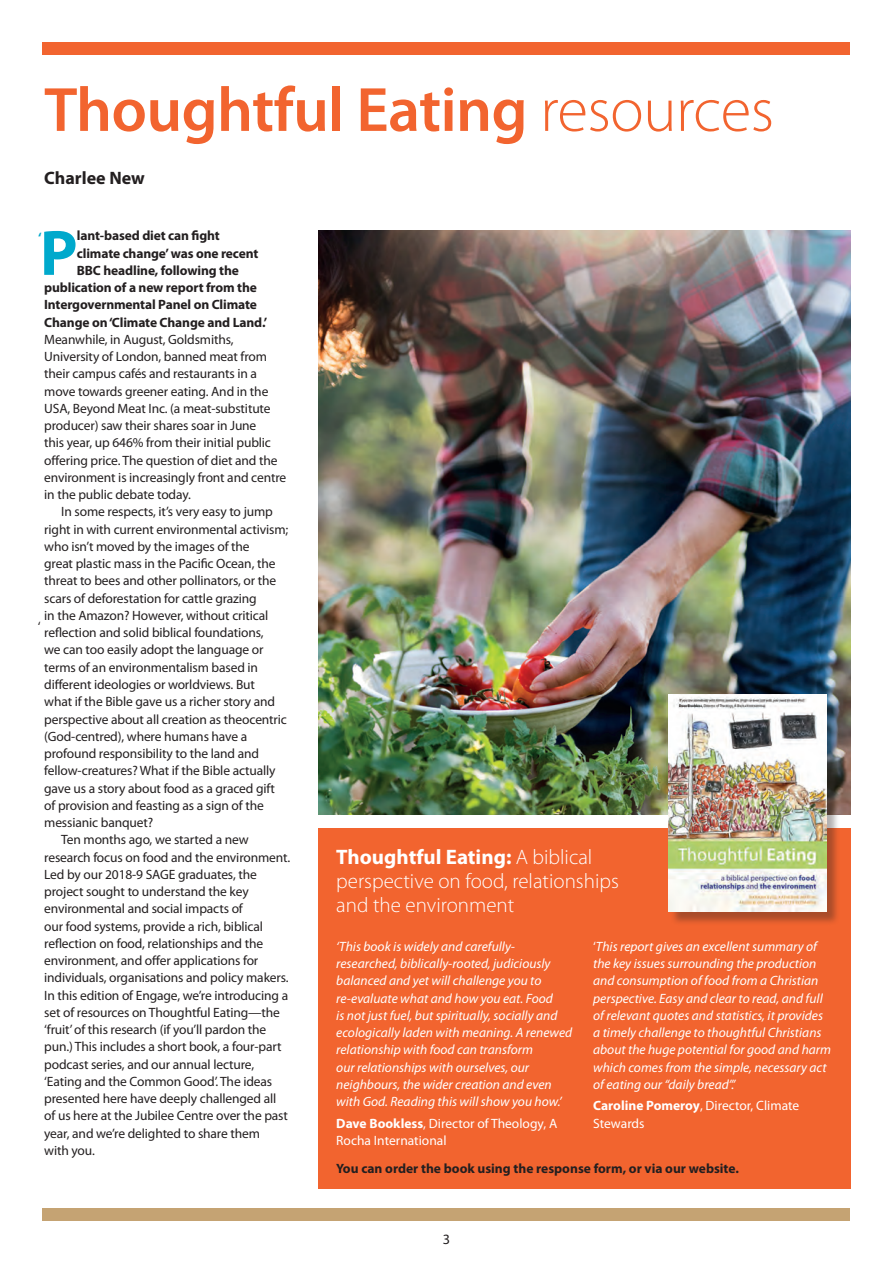
<style>
.page{position:relative;width:893px;height:1263px;background:#fff}
.page>*{position:absolute;margin:0;border:0;box-sizing:border-box;transform-origin:0 0}
.t1{font:700 64.65px "Myriad Pro";color:#00a9cc}
.t2{font:600 63px "Myriad Pro";letter-spacing:-.01em;color:#f2642f}
.t3{font:300 21px/24px "Myriad Pro";color:#fff}
.t4{font:700 18px "Myriad Pro";color:#231f20}
.t5{font:14.25px "Myriad Pro";color:#231f20}
.t6{font:13.5px/17.2px "Myriad Pro";letter-spacing:-.01em;color:#231f20}
.t7{font:italic 13.5px/17.2px "Myriad Pro";color:#fff}
.t8{font:700 13.5px "Myriad Pro";letter-spacing:-.01em;color:#231f20}
.t9{font:13.5px/17.2px "Myriad Pro";color:#fff}
.t10{font:700 13.5px "Myriad Pro";color:#00a9cc}
.s1{font-weight:300}
.s2{font-weight:700}
.s3{font-style:normal}
</style>
<div class="page">
<div style="left:318px;top:828px;width:532px;height:360px;background:#f2642f"></div>
<div style="left:43px;top:1208px;width:807px;height:12px;background:#c5a373"></div>
<div style="left:43px;top:43px;width:807px;height:12px;background:#f2642f"></div>
<img style="left:318px;top:230px;width:532px;height:584px">
<div style="left:670px;top:696px;width:169px;height:229px;background:#231f20;opacity:.35"></div>
<img style="left:669px;top:694px;width:157px;height:217px">
<h2 class="t2" style="left:44px;top:75px;width:731px">Thoughtful Eating <span class="s1">resources</span></h2>
<h3 class="t4" style="left:44px;top:167px;width:102px">Charlee New</h3>
<h1 class="t1" style="left:40px;top:217px;width:39px">P</h1>
<p class="t8" style="left:77px;top:228px;width:144px">lant-based diet can fight</p>
<p class="t10" style="left:38px;top:230px;width:5px">‘</p>
<p class="t8" style="left:77px;top:245px;width:183px">climate change’ was one recent</p>
<p class="t8" style="left:77px;top:263px;width:164px">BBC headline, following the</p>
<p class="t8" style="left:44px;top:280px;width:214px">publication of a new report from the</p>
<p class="t8" style="left:44px;top:297px;width:214px">Intergovernmental Panel on Climate</p>
<p class="t8" style="left:44px;top:314px;width:224px">Change on ‘Climate Change and Land.’</p>
<p class="t6" style="left:44px;top:330px;width:244px">Meanwhile, in August, Goldsmiths, University of London, banned meat from their campus cafés and restaurants in a move towards greener eating. And in the USA, Beyond Meat Inc. (a meat-substitute producer) saw their shares soar in June<br>this year, up 646% from their initial public offering price. The question of diet and the environment is increasingly front and centre in the public debate today.</p>
<p class="t6" style="left:61px;top:503px;width:213px">In some respects, it’s very easy to jump</p>
<p class="t6" style="left:44px;top:520px;width:246px">right in with current environmental activism;</p>
<p class="t6" style="left:44px;top:538px;width:207px">who isn’t moved by the images of the</p>
<p class="t6" style="left:44px;top:555px;width:233px">great plastic mass in the Pacific Ocean, the</p>
<p class="t6" style="left:44px;top:572px;width:233px">threat to bees and other pollinators, or the</p>
<p class="t6" style="left:44px;top:589px;width:214px">scars of deforestation for cattle grazing</p>
<p class="t6" style="left:44px;top:607px;width:226px">in the Amazon? However, without critical</p>
<p class="t6" style="left:44px;top:624px;width:221px">reflection and solid biblical foundations,</p>
<p class="t6" style="left:44px;top:641px;width:221px">we can too easily adopt the language or</p>
<p class="t6" style="left:44px;top:658px;width:215px">terms of an environmentalism based in</p>
<p class="t6" style="left:44px;top:676px;width:212px">different ideologies or worldviews. But</p>
<p class="t6" style="left:44px;top:693px;width:232px">what if the Bible gave us a richer story and</p>
<p class="t6" style="left:44px;top:710px;width:244px">perspective about all creation as theocentric</p>
<p class="t6" style="left:44px;top:727px;width:205px">(God-centred), where humans have a</p>
<p class="t6" style="left:44px;top:745px;width:216px">profound responsibility to the land and</p>
<p class="t6" style="left:44px;top:762px;width:233px">fellow-creatures? What if the Bible actually</p>
<p class="t6" style="left:44px;top:779px;width:232px">gave us a story about food as a graced gift</p>
<p class="t6" style="left:44px;top:796px;width:221px">of provision and feasting as a sign of the</p>
<p class="t6" style="left:44px;top:814px;width:111px">messianic banquet?</p>
<p class="t6" style="left:61px;top:831px;width:189px">Ten months ago, we started a new</p>
<p class="t6" style="left:44px;top:848px;width:248px">research focus on food and the environment.</p>
<p class="t6" style="left:44px;top:865px;width:214px">Led by our 2018-9 SAGE graduates, the</p>
<p class="t6" style="left:44px;top:883px;width:206px">project sought to understand the key</p>
<p class="t6" style="left:44px;top:900px;width:200px">environmental and social impacts of</p>
<p class="t6" style="left:44px;top:917px;width:220px">our food systems, provide a rich, biblical</p>
<p class="t6" style="left:44px;top:934px;width:221px">reflection on food, relationships and the</p>
<p class="t6" style="left:44px;top:952px;width:216px">environment, and offer applications for</p>
<p class="t6" style="left:44px;top:969px;width:246px">individuals, organisations and policy makers.</p>
<p class="t6" style="left:44px;top:986px;width:245px">In this edition of Engage, we’re introducing a</p>
<p class="t6" style="left:44px;top:1003px;width:237px">set of resources on Thoughtful Eating—the</p>
<p class="t6" style="left:44px;top:1021px;width:223px">‘fruit’ of this research (if you’ll pardon the</p>
<p class="t6" style="left:44px;top:1038px;width:239px">pun.) This includes a short book, a four-part</p>
<p class="t6" style="left:44px;top:1055px;width:212px">podcast series, and our annual lecture,</p>
<p class="t6" style="left:44px;top:1072px;width:229px">‘Eating and the Common Good’. The ideas</p>
<p class="t6" style="left:44px;top:1090px;width:234px">presented here have deeply challenged all</p>
<p class="t6" style="left:44px;top:1107px;width:245px">of us here at the Jubilee Centre over the past</p>
<p class="t6" style="left:44px;top:1124px;width:217px">year, and we’re delighted to share them</p>
<p class="t6" style="left:44px;top:1141px;width:52px">with you.</p>
<p class="t6" style="left:38px;top:617px;width:4px">‘</p>
<h3 class="t3" style="left:336px;top:845px;width:284px"><span class="s2">Thoughtful Eating:</span> A biblical perspective on food, relationships and the environment</h3>
<p class="t7" style="left:336px;top:938px;width:237px">‘This book is widely and carefully&shy;researched, biblically-rooted, judiciously balanced and yet will challenge you to re-evaluate what and how you eat. Food<br>is not just fuel, but spiritually, socially and ecologically laden with meaning. A renewed relationship with food can transform<br>our relationships with ourselves, our neighbours, the wider creation and even with God. Reading this will show you how.’</p>
<p class="t9" style="left:336px;top:1114px;width:222px"><span class="s2">Dave Bookless</span>, Director of Theology, A<br>Rocha International</p>
<p class="t7" style="left:593px;top:938px;width:239px"><span class="s3">‘</span>This report gives an excellent summary of the key issues surrounding the production and consumption of food from a Christian perspective. Easy and clear to read, and full of relevant quotes and statistics, it provides a timely challenge to thoughtful Christians about the huge potential for good and harm which comes from the simple, necessary act of eating our “daily bread”.’</p>
<p class="t9" style="left:593px;top:1097px;width:208px"><span class="s2">Caroline Pomeroy</span>, Director, Climate<br>Stewards</p>
<p class="t8" style="left:336px;top:1161px;width:404px">You can order the book using the response form, or via our website.</p>
<p class="t5" style="left:443px;top:1230px;width:9px">3</p>
</div>
